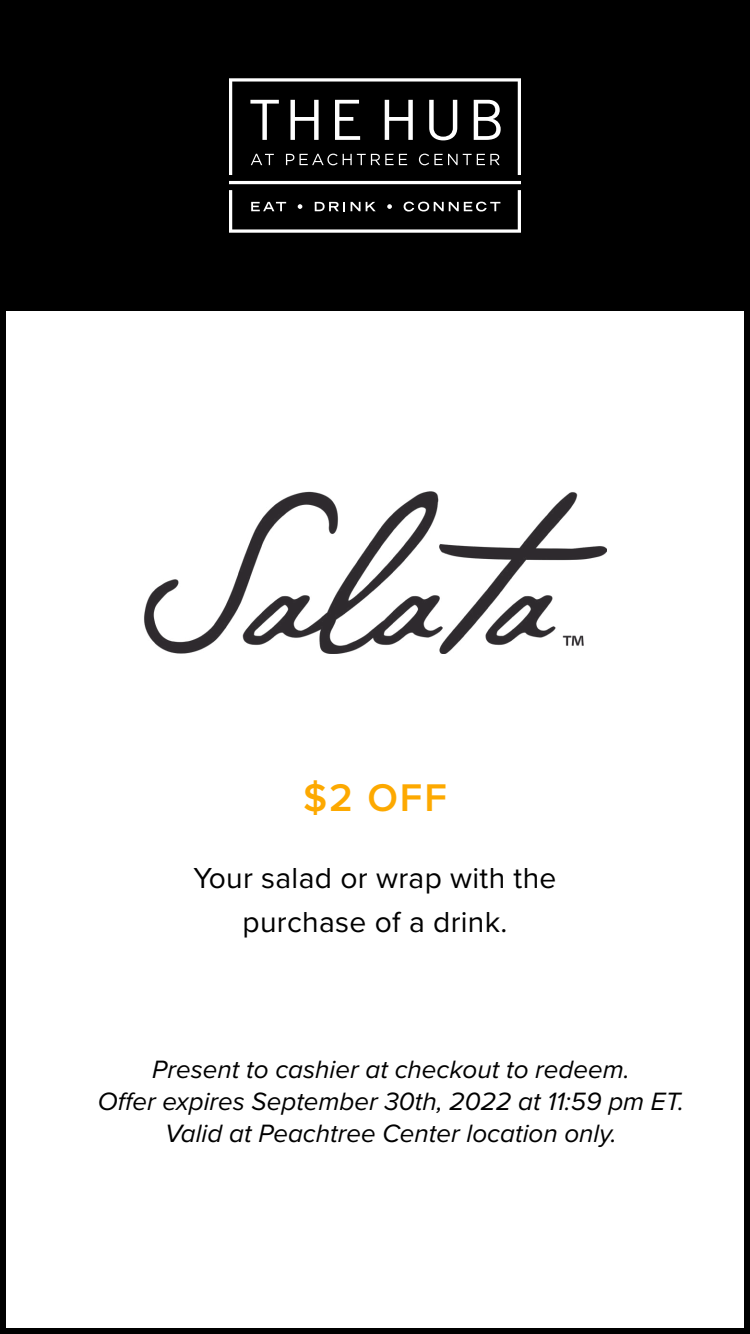
<style>
.page{position:relative;width:750px;height:1334px;background:#fff}
.page>*{position:absolute;margin:0;border:0;box-sizing:border-box;transform-origin:0 0}
.t1{font:600 40px "Proxima Nova";color:#fda900}
.t2{font:30px/44px "Proxima Nova";letter-spacing:.01em;color:#000;text-align:center}
.t3{font:italic 26px/32px "Proxima Nova";color:#000;text-align:center}
</style>
<div class="page">
<div style="left:0;top:290px;width:750px;height:1044px;border:6px solid #000"></div>
<div style="left:0;top:0;width:750px;height:311px;background:#000"></div>
<svg style="left:229px;top:181px;width:292px;height:3px"></svg>
<svg style="left:229px;top:190px;width:292px;height:43px"></svg>
<svg style="left:229px;top:78px;width:292px;height:97px"></svg>
<img style="left:144px;top:492px;width:463px;height:162px">
<h1 class="t1" style="left:303px;top:767px;width:145px">$2 OFF</h1>
<p class="t2" style="left:193px;top:855px;width:365px">Your salad or wrap with the purchase of a drink.</p>
<p class="t3" style="left:98px;top:1052px;width:588px">Present to cashier at checkout to redeem.<br>Offer expires September 30th, 2022 at 11:59 pm ET.<br>Valid at Peachtree Center location only.</p>
</div>
